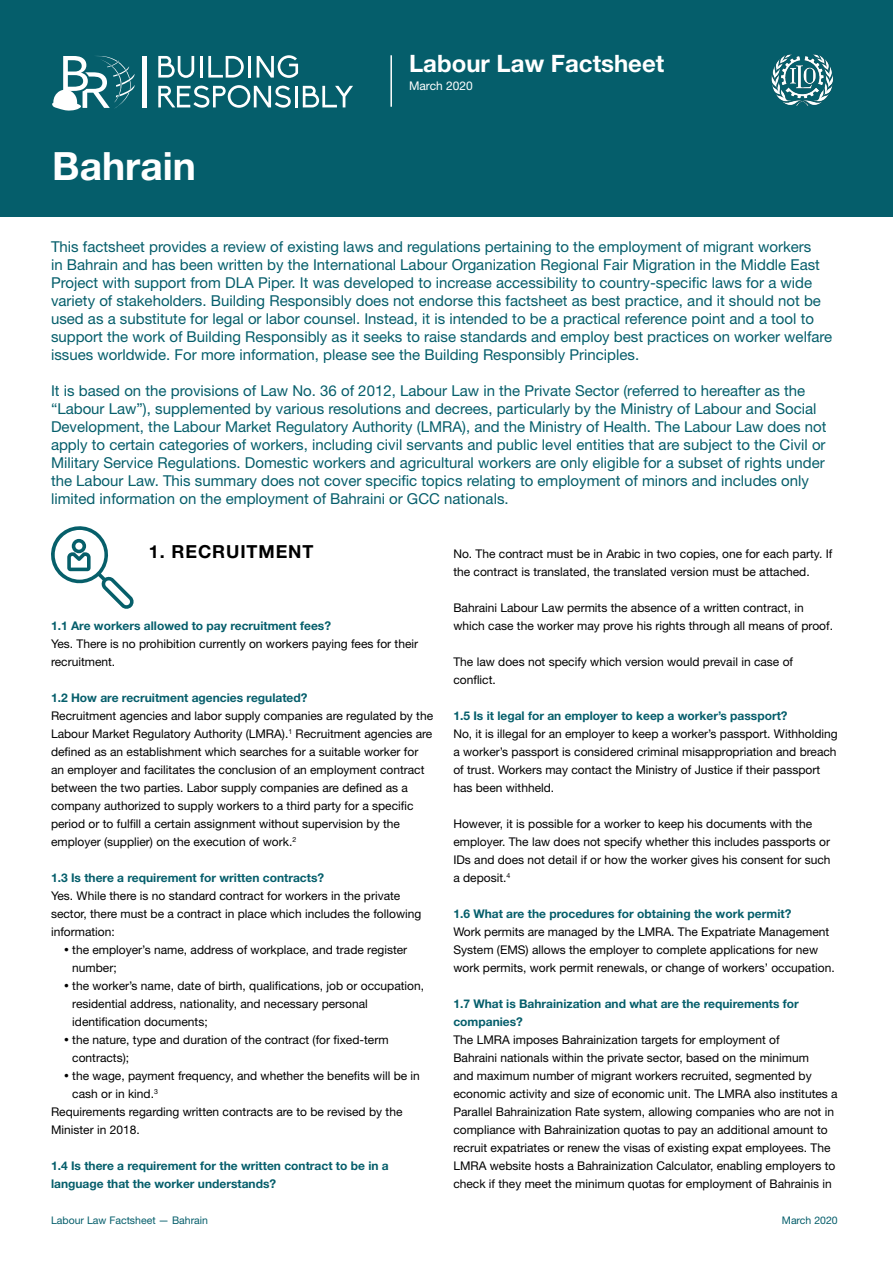
<style>
.page{position:relative;width:893px;height:1263px;background:#fff}
.page>*{position:absolute;margin:0;border:0;box-sizing:border-box;transform-origin:0 0}
.t1{font:700 39px "Helvetica Neue LT Std";color:#fff}
.t2{font:700 24px "Helvetica Neue LT Std";color:#fff}
.t3{font:700 18px "Helvetica Neue LT Std";letter-spacing:.05em;color:#000}
.t4{font:15px/18px "Helvetica Neue LT Std";color:#055e6b}
.t5{font:12px/18px "Helvetica Neue LT Std";color:#000}
.t6{font:700 12px/18px "Helvetica Neue LT Std";color:#055e6b}
.t7{font:12px "Helvetica Neue LT Std";color:#fff}
.t8{font:10.5px "Helvetica Neue LT Std";color:#055e6b}
</style>
<div class="page">
<div style="left:0;top:0;width:893px;height:216px;background:#055e6b"></div>
<svg style="left:158px;top:56px;width:36px;height:22px"></svg>
<hr style="left:200px;top:56px;width:2px;height:22px;background:#fff">
<svg style="left:208px;top:56px;width:36px;height:22px"></svg>
<hr style="left:248px;top:56px;width:3px;height:22px;background:#fff">
<svg style="left:257px;top:55px;width:41px;height:23px"></svg>
<svg style="left:158px;top:85px;width:133px;height:23px"></svg>
<hr style="left:295px;top:86px;width:2px;height:21px;background:#fff">
<svg style="left:303px;top:86px;width:50px;height:21px"></svg>
<svg style="left:52px;top:56px;width:83px;height:55px"></svg>
<div style="left:142px;top:56px;width:5px;height:52px;background:#fff"></div>
<hr style="left:390px;top:55px;width:2px;height:52px;background:#fff">
<svg style="left:51px;top:526px;width:83px;height:83px"></svg>
<img style="left:771px;top:54px;width:63px;height:52px">
<h1 class="t1" style="left:52px;top:142px;width:145px">Bahrain</h1>
<h2 class="t2" style="left:409px;top:49px;width:257px">Labour Law Factsheet</h2>
<p class="t7" style="left:409px;top:79px;width:65px">March 2020</p>
<p class="t4" style="left:51px;top:237px;width:783px">This factsheet provides a review of existing laws and regulations pertaining to the employment of migrant workers<br>in Bahrain and has been written by the International Labour Organization Regional Fair Migration in the Middle East Project with support from DLA Piper. It was developed to increase accessibility to country-specific laws for a wide variety of stakeholders. Building Responsibly does not endorse this factsheet as best practice, and it should not be used as a substitute for legal or labor counsel. Instead, it is intended to be a practical reference point and a tool to support the work of Building Responsibly as it seeks to raise standards and employ best practices on worker welfare issues worldwide. For more information, please see the Building Responsibly Principles.</p>
<p class="t4" style="left:51px;top:381px;width:777px">It is based on the provisions of Law No. 36 of 2012, Labour Law in the Private Sector (referred to hereafter as the “Labour Law”), supplemented by various resolutions and decrees, particularly by the Ministry of Labour and Social Development, the Labour Market Regulatory Authority (LMRA), and the Ministry of Health. The Labour Law does not apply to certain categories of workers, including civil servants and public level entities that are subject to the Civil or Military Service Regulations. Domestic workers and agricultural workers are only eligible for a subset of rights under the Labour Law. This summary does not cover specific topics relating to employment of minors and includes only limited information on the employment of Bahraini or GCC nationals.</p>
<h3 class="t3" style="left:149px;top:540px;width:166px">1. RECRUITMENT</h3>
<p class="t5" style="left:453px;top:545px;width:380px">No. The contract must be in Arabic in two copies, one for each party. If the contract is translated, the translated version must be attached.</p>
<p class="t5" style="left:453px;top:599px;width:381px">Bahraini Labour Law permits the absence of a written contract, in which case the worker may prove his rights through all means of proof.</p>
<p class="t5" style="left:453px;top:653px;width:341px">The law does not specify which version would prevail in case of conflict.</p>
<p class="t6" style="left:453px;top:706px;width:336px">1.5 Is it legal for an employer to keep a worker’s passport?</p>
<p class="t5" style="left:453px;top:725px;width:386px">No, it is illegal for an employer to keep a worker’s passport. Withholding a worker’s passport is considered criminal misappropriation and breach of trust. Workers may contact the Ministry of Justice if their passport has been withheld.</p>
<p class="t5" style="left:453px;top:815px;width:379px">However, it is possible for a worker to keep his documents with the employer. The law does not specify whether this includes passports or IDs and does not detail if or how the worker gives his consent for such a deposit.<sup>4</sup></p>
<p class="t6" style="left:453px;top:904px;width:340px">1.6 What are the procedures for obtaining the work permit?</p>
<p class="t5" style="left:453px;top:923px;width:383px">Work permits are managed by the LMRA. The Expatriate Management<br>System (EMS) allows the employer to complete applications for new work permits, work permit renewals, or change of workers’ occupation.</p>
<p class="t6" style="left:453px;top:994px;width:347px">1.7 What is Bahrainization and what are the requirements for companies?</p>
<p class="t5" style="left:453px;top:1031px;width:386px">The LMRA imposes Bahrainization targets for employment of<br>Bahraini nationals within the private sector, based on the minimum<br>and maximum number of migrant workers recruited, segmented by economic activity and size of economic unit. The LMRA also institutes a Parallel Bahrainization Rate system, allowing companies who are not in compliance with Bahrainization quotas to pay an additional amount to recruit expatriates or renew the visas of existing expat employees. The LMRA website hosts a Bahrainization Calculator, enabling employers to check if they meet the minimum quotas for employment of Bahrainis in</p>
<p class="t6" style="left:51px;top:616px;width:281px">1.1 Are workers allowed to pay recruitment fees?</p>
<p class="t5" style="left:51px;top:635px;width:369px">Yes. There is no prohibition currently on workers paying fees for their recruitment.</p>
<p class="t6" style="left:51px;top:688px;width:258px">1.2 How are recruitment agencies regulated?</p>
<p class="t5" style="left:51px;top:707px;width:384px">Recruitment agencies and labor supply companies are regulated by the Labour Market Regulatory Authority (LMRA).<sup>1</sup> Recruitment agencies are defined as an establishment which searches for a suitable worker for an employer and facilitates the conclusion of an employment contract between the two parties. Labor supply companies are defined as a company authorized to supply workers to a third party for a specific period or to fulfill a certain assignment without supervision by the employer (supplier) on the execution of work.<sup>2</sup></p>
<p class="t6" style="left:51px;top:868px;width:275px">1.3 Is there a requirement for written contracts?</p>
<p class="t5" style="left:51px;top:887px;width:372px">Yes. While there is no standard contract for workers in the private sector, there must be a contract in place which includes the following information:</p>
<p class="t5" style="left:72px;top:941px;width:336px">the employer’s name, address of workplace, and trade register</p>
<p class="t5" style="left:72px;top:959px;width:46px">number;</p>
<p class="t5" style="left:72px;top:977px;width:353px">the worker’s name, date of birth, qualifications, job or occupation,</p>
<p class="t5" style="left:72px;top:995px;width:297px">residential address, nationality, and necessary personal</p>
<p class="t5" style="left:72px;top:1013px;width:137px">identification documents;</p>
<p class="t5" style="left:72px;top:1031px;width:318px">the nature, type and duration of the contract (for fixed-term</p>
<p class="t5" style="left:72px;top:1049px;width:58px">contracts);</p>
<p class="t5" style="left:72px;top:1067px;width:349px">the wage, payment frequency, and whether the benefits will be in</p>
<p class="t5" style="left:72px;top:1085px;width:87px">cash or in kind.<sup>3</sup></p>
<p class="t5" style="left:51px;top:1103px;width:353px">Requirements regarding written contracts are to be revised by the</p>
<p class="t5" style="left:51px;top:1121px;width:90px">Minister in 2018.</p>
<p class="t6" style="left:51px;top:1156px;width:339px">1.4 Is there a requirement for the written contract to be in a language that the worker understands?</p>
<p class="t8" style="left:51px;top:1214px;width:158px">Labour Law Factsheet — Bahrain</p>
<p class="t8" style="left:782px;top:1214px;width:57px">March 2020</p>
</div>
